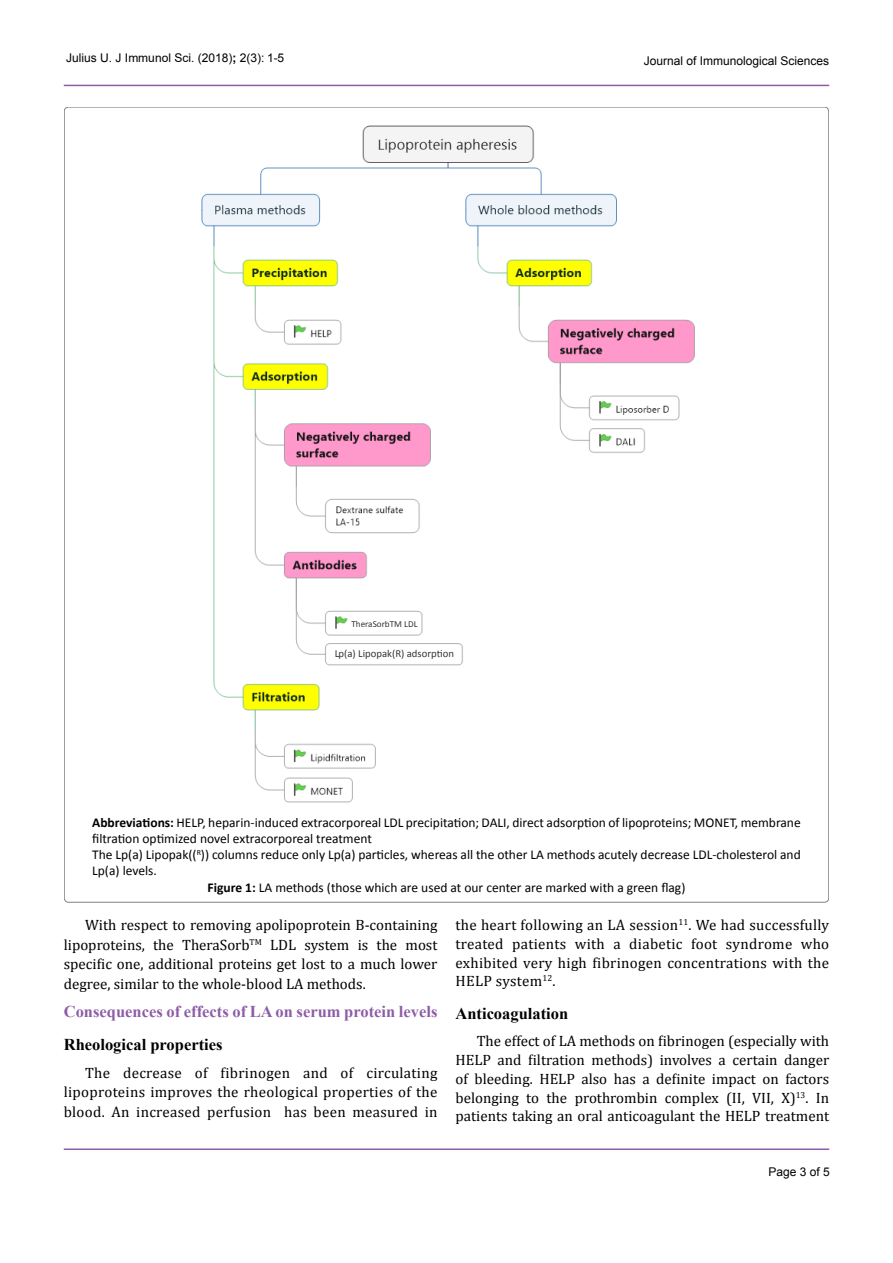
<style>
.page{position:relative;width:893px;height:1263px;background:#fff}
.page>*{position:absolute;margin:0;border:0;box-sizing:border-box;transform-origin:0 0}
.t1{font:700 16.5px "Times New Roman";color:#8d5da7}
.t2{font:700 16.5px "Times New Roman";color:#000}
.t3{font:15px/18.8px "Cambria";color:#000;text-align:justify}
.t4{font:13.5px "Calibri";color:#000}
.t5{font:12px "Arial";color:#000}
.t6{font:10.65px "Calibri";color:#000}
.t7{font:9.15px "Calibri";color:#000}
.s1{font-weight:700}
</style>
<div class="page">
<hr style="left:64px;top:1148px;width:765px;height:2px;background:#8d5da7">
<hr style="left:64px;top:85px;width:765px;height:1px;background:#8d5da7">
<img style="left:201px;top:125px;width:494px;height:678px">
<div style="left:331px;top:647px;width:129px;height:15px;background:#fff"></div>
<div style="left:350px;top:618px;width:70px;height:12px;background:#fff"></div>
<p class="t5" style="left:66px;top:50px;width:219px">Julius U. J Immunol Sci. (2018)<span class="s1">;</span> 2(3): 1-5</p>
<p class="t5" style="left:644px;top:53px;width:187px">Journal of Immunological Sciences</p>
<p class="t7" style="left:351px;top:618px;width:68px">TheraSorbTM LDL</p>
<p class="t6" style="left:334px;top:647px;width:121px">Lp(a) Lipopak(R) adsorption</p>
<p class="t4" style="left:92px;top:814px;width:710px"><span class="s1">Abbreviations:</span> HELP, heparin-induced extracorporeal LDL precipitation; DALI, direct adsorption of lipoproteins; MONET, membrane</p>
<p class="t4" style="left:92px;top:830px;width:281px">filtration optimized novel extracorporeal treatment</p>
<p class="t4" style="left:92px;top:846px;width:710px">The Lp(a) Lipopak((<sup>R</sup>)) columns reduce only Lp(a) particles, whereas all the other LA methods acutely decrease LDL-cholesterol and</p>
<p class="t4" style="left:92px;top:862px;width:66px">Lp(a) levels.</p>
<p class="t4" style="left:208px;top:878px;width:479px"><span class="s1">Figure 1:</span> LA methods (those which are used at our center are marked with a green flag)</p>
<p class="t3" style="left:64px;top:915px;width:375px;line-height:19.5px;text-indent:21px">With respect to removing apolipoprotein B-containing lipoproteins, the TheraSorb<sup>TM</sup> LDL system is the most specific one, additional proteins get lost to a much lower degree, similar to the whole-blood LA methods.</p>
<p class="t1" style="left:64px;top:1000px;width:375px">Consequences of effects of LA on serum protein levels</p>
<p class="t2" style="left:64px;top:1033px;width:160px">Rheological properties</p>
<p class="t3" style="left:64px;top:1063px;width:375px;line-height:19.5px;text-indent:21px">The decrease of fibrinogen and of circulating lipoproteins improves the rheological properties of the blood. An increased perfusion has been measured in</p>
<p class="t3" style="left:455px;top:916px;width:375px">the heart following an LA session<sup>11</sup>. We had successfully treated patients with a diabetic foot syndrome who exhibited very high fibrinogen concentrations with the HELP system<sup>12</sup>.</p>
<p class="t2" style="left:455px;top:1002px;width:114px">Anticoagulation</p>
<p class="t3" style="left:455px;top:1032px;width:375px;text-indent:21px">The effect of LA methods on fibrinogen (especially with HELP and filtration methods) involves a certain danger of bleeding. HELP also has a definite impact on factors belonging to the prothrombin complex (II, VII, X)<sup>13</sup>. In patients taking an oral anticoagulant the HELP treatment</p>
<p class="t5" style="left:768px;top:1164px;width:63px">Page 3 of 5</p>
</div>
